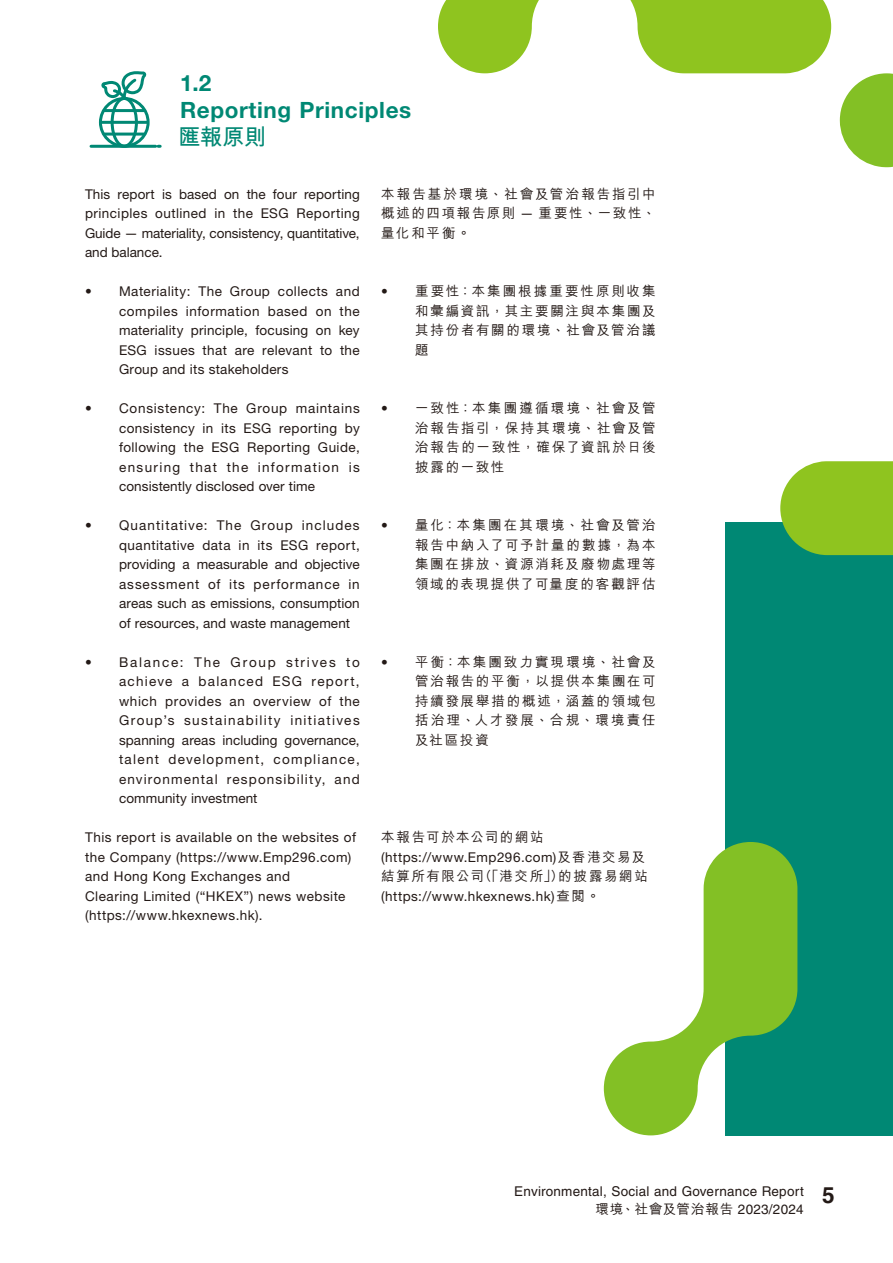
<style>
.page{position:relative;width:893px;height:1263px;background:#fff}
.page>*{position:absolute;margin:0;border:0;box-sizing:border-box;transform-origin:0 0}
.t1{font:700 22.5px/27px "Helvetica Neue LT Std";letter-spacing:.03em;color:#008874}
.t2{font:700 22.5px "M Hei HK";color:#008874}
.t3{font:700 22.5px "Helvetica LT Std";color:#231916}
.t4{font:13.5px/19.5px "Helvetica Neue LT Std";letter-spacing:.03em;color:#231916;text-align:justify}
.t5{font:500 13.5px/19.5px "M Hei HK";letter-spacing:.13em;color:#231916;text-align:justify}
.t6{font:13.5px "Helvetica LT Std";letter-spacing:.02em;color:#231916}
.t7{font:500 13.5px "M Hei HK";letter-spacing:.06em;color:#231916}
.s1{font-family:"Helvetica Neue LT Std";font-weight:400}
.s2{font-family:"M Hei HK";font-weight:500}
.s3{font-family:"Helvetica LT Std";font-weight:400}
</style>
<div class="page">
<svg style="left:438px;top:0;width:393px;height:73px"></svg>
<svg style="left:840px;top:73px;width:53px;height:94px"></svg>
<div style="left:725px;top:522px;width:168px;height:613px;background:#008874"></div>
<svg style="left:604px;top:842px;width:193px;height:293px"></svg>
<svg style="left:780px;top:461px;width:113px;height:95px;background:#8cc32e"></svg>
<div style="left:99px;top:97px;width:51px;height:51px;border:3px solid #008874;border-radius:50%"></div>
<hr style="left:91px;top:145px;width:65px;height:3px;background:#008874">
<hr style="left:104px;top:133px;width:40px;height:3px;background:#008874">
<hr style="left:101px;top:121px;width:46px;height:3px;background:#008874">
<hr style="left:104px;top:109px;width:40px;height:3px;background:#008874">
<svg style="left:101px;top:71px;width:46px;height:29px"></svg>
<div style="left:111px;top:97px;width:27px;height:51px;border:3px solid #008874;border-radius:50%"></div>
<h1 class="t1" style="left:180px;top:69px;width:233px">1.2<br>Reporting Principles</h1>
<h1 class="t2" style="left:178px;top:121px;width:90px">匯報原則</h1>
<p class="t4" style="left:85px;top:184px;width:276px">This report is based on the four reporting principles outlined in the ESG Reporting Guide — materiality, consistency, quantitative, and balance.</p>
<p class="t4" style="left:119px;top:281px;width:242px;text-indent:-34px">• Materiality: The Group collects and compiles information based on the materiality principle, focusing on key ESG issues that are relevant to the Group and its stakeholders</p>
<p class="t4" style="left:119px;top:398px;width:242px;text-indent:-34px">• Consistency: The Group maintains consistency in its ESG reporting by following the ESG Reporting Guide, ensuring that the information is consistently disclosed over time</p>
<p class="t4" style="left:119px;top:515px;width:242px;text-indent:-34px">• Quantitative: The Group includes quantitative data in its ESG report, providing a measurable and objective assessment of its performance in areas such as emissions, consumption of resources, and waste management</p>
<p class="t4" style="left:119px;top:652px;width:242px;text-indent:-34px">• Balance: The Group strives to achieve a balanced ESG report, which provides an overview of the Group’s sustainability initiatives spanning areas including governance, talent development, compliance, environmental responsibility, and community investment</p>
<p class="t4" style="left:85px;top:827px;width:272px;text-align:left">This report is available on the websites of the Company (https://www.Emp296.com) and Hong Kong Exchanges and<br>Clearing Limited (“HKEX”) news website (https://www.hkexnews.hk).</p>
<p class="t5" style="left:381px;top:183px;width:276px">本報告基於環境、社會及管治報告指引中概述的四項報告原則 <span class="s1">—</span> 重要性、一致性、量化和平衡。</p>
<p class="t5" style="left:415px;top:280px;width:242px;text-indent:-34px"><span class="s1">•</span> 重要性：本集團根據重要性原則收集和彙編資訊，其主要關注與本集團及其持份者有關的環境、社會及管治議題</p>
<p class="t5" style="left:415px;top:397px;width:242px;text-indent:-34px"><span class="s1">•</span> 一致性：本集團遵循環境、社會及管治報告指引，保持其環境、社會及管治報告的一致性，確保了資訊於日後披露的一致性</p>
<p class="t5" style="left:415px;top:514px;width:242px;text-indent:-34px"><span class="s1">•</span> 量化：本集團在其環境、社會及管治報告中納入了可予計量的數據，為本集團在排放、資源消耗及廢物處理等領域的表現提供了可量度的客觀評估</p>
<p class="t5" style="left:415px;top:651px;width:242px;text-indent:-34px"><span class="s1">•</span> 平衡：本集團致力實現環境、社會及管治報告的平衡，以提供本集團在可持續發展舉措的概述，涵蓋的領域包括治理、人才發展、合規、環境責任及社區投資</p>
<p class="t5" style="left:381px;top:826px;width:164px">本報告可於本公司的網站</p>
<p class="t4" style="left:381px;top:847px;width:266px">(https://www.Emp296.com)<span class="s2">及香港交易及</span></p>
<p class="t5" style="left:381px;top:865px;width:268px">結算所有限公司（「港交所」）的披露易網站</p>
<p class="t4" style="left:381px;top:886px;width:221px">(https://www.hkexnews.hk)<span class="s2">查閱。</span></p>
<p class="t6" style="left:514px;top:1183px;width:291px">Environmental, Social and Governance Report</p>
<p class="t7" style="left:595px;top:1199px;width:210px">環境、社會及管治報告 <span class="s3">2023/2024</span></p>
<h1 class="t3" style="left:822px;top:1181px;width:14px">5</h1>
</div>
